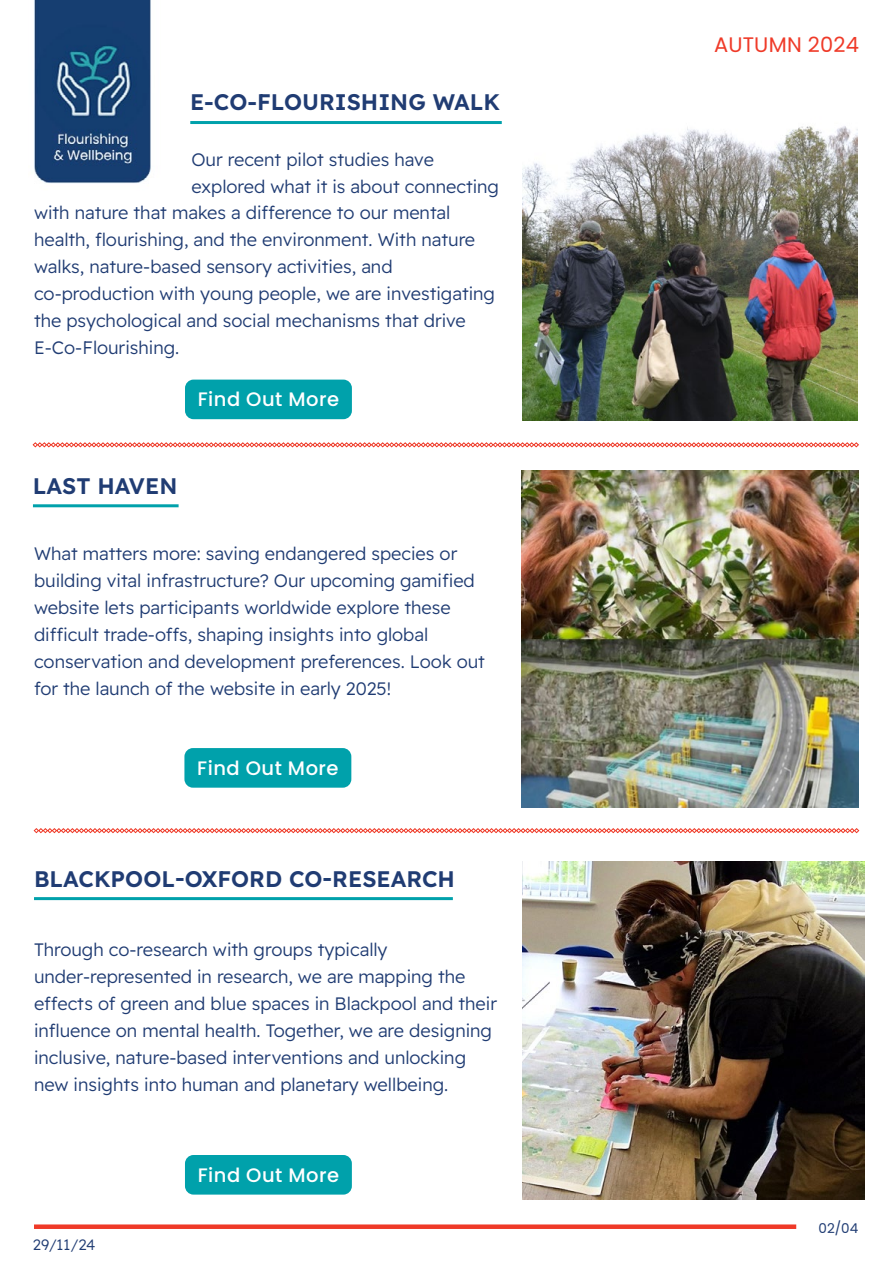
<style>
.page{position:relative;width:893px;height:1263px;background:#fff}
.page>*{position:absolute;margin:0;border:0;box-sizing:border-box;transform-origin:0 0}
.t1{font:600 22.5px "Readex Pro";color:#203c73}
.t2{font:21px "Poppins";letter-spacing:.01em;color:#ef3a28}
.t3{font:500 19.5px "Poppins";letter-spacing:.025em;color:#fff}
.t4{font:300 18px/27px "Readex Pro";color:#203c73}
.t5{font:300 15px "Readex Pro";color:#203c73}
.t6{font:13.5px "Poppins";color:#203c73}
</style>
<div class="page">
<img style="left:34px;top:0;width:117px;height:184px">
<hr style="left:190px;top:121px;width:312px;height:3px;background:#00a1ab">
<div style="left:34px;top:1224px;width:762px;height:5px;background:#ef3a28"></div>
<img style="left:522px;top:126px;width:336px;height:295px">
<hr style="left:33px;top:504px;width:146px;height:3px;background:#00a1ab">
<svg style="left:33px;top:442px;width:826px;height:5px"></svg>
<img style="left:522px;top:470px;width:337px;height:338px">
<svg style="left:34px;top:828px;width:825px;height:5px"></svg>
<hr style="left:34px;top:897px;width:419px;height:3px;background:#00a1ab">
<div style="left:185px;top:1155px;width:167px;height:39px;background:#00a1ab;border-radius:9px"></div>
<img style="left:522px;top:861px;width:343px;height:338px">
<div style="left:185px;top:380px;width:167px;height:39px;background:#00a1ab;border-radius:9px"></div>
<div style="left:184px;top:748px;width:167px;height:40px;background:#00a1ab;border-radius:9px"></div>
<p class="t1" style="left:190px;top:89px;width:312px">E-CO-FLOURISHING WALK</p>
<p class="t4" style="left:191px;top:147px;width:244px">Our recent pilot studies have</p>
<p class="t4" style="left:191px;top:174px;width:309px">explored what it is about connecting</p>
<p class="t4" style="left:34px;top:200px;width:418px">with nature that makes a difference to our mental</p>
<p class="t4" style="left:34px;top:227px;width:443px">health, flourishing, and the environment. With nature</p>
<p class="t4" style="left:34px;top:254px;width:360px">walks, nature-based sensory activities, and</p>
<p class="t4" style="left:34px;top:281px;width:462px">co-production with young people, we are investigating</p>
<p class="t4" style="left:34px;top:308px;width:433px">the psychological and social mechanisms that drive</p>
<p class="t4" style="left:34px;top:335px;width:147px">E-Co-Flourishing.</p>
<p class="t3" style="left:198px;top:388px;width:143px">Find Out More</p>
<p class="t1" style="left:33px;top:473px;width:146px">LAST HAVEN</p>
<p class="t4" style="left:34px;top:540px;width:452px">What matters more: saving endangered species or building vital infrastructure? Our upcoming gamified website lets participants worldwide explore these difficult trade-offs, shaping insights into global conservation and development preferences. Look out for the launch of the website in early 2025!</p>
<p class="t3" style="left:197px;top:756px;width:143px">Find Out More</p>
<p class="t1" style="left:34px;top:866px;width:422px">BLACKPOOL-OXFORD CO-RESEARCH</p>
<p class="t4" style="left:34px;top:936px;width:465px">Through co-research with groups typically under-represented in research, we are mapping the effects of green and blue spaces in Blackpool and their influence on mental health. Together, we are designing inclusive, nature-based interventions and unlocking new insights into human and planetary wellbeing.</p>
<p class="t5" style="left:33px;top:1233px;width:64px">29/11/24</p>
<p class="t3" style="left:198px;top:1163px;width:143px">Find Out More</p>
<p class="t2" style="left:714px;top:32px;width:146px">AUTUMN 2024</p>
<p class="t6" style="left:819px;top:1220px;width:41px">02/04</p>
</div>
